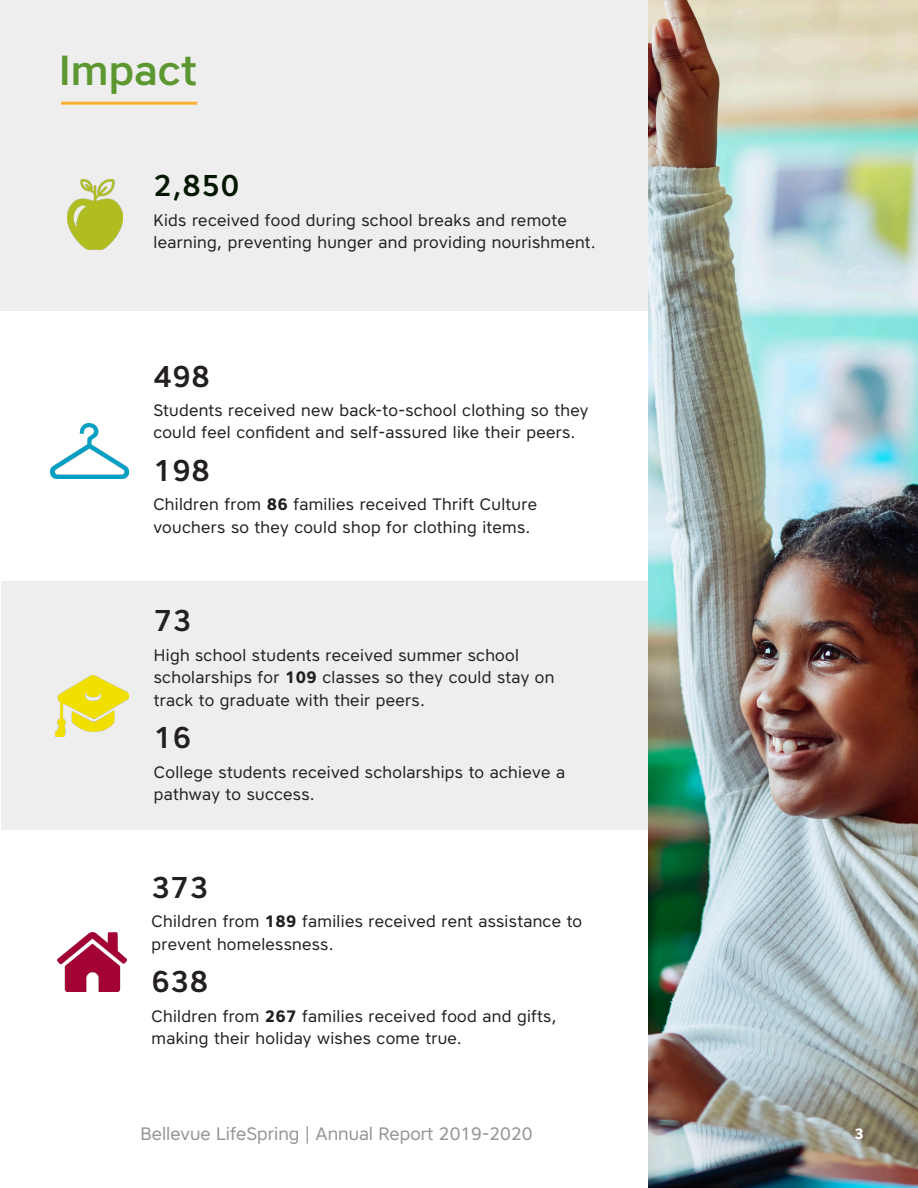
<style>
.page{position:relative;width:918px;height:1188px;background:#fff}
.page>*{position:absolute;margin:0;border:0;box-sizing:border-box;transform-origin:0 0}
.t1{font:500 42px "Core Sans A55";color:#5c9731}
.head-3{font:500 30px "Core Sans A55";letter-spacing:.02em;color:#231f20}
.head-3-2{font:500 30px "Core Sans A55";color:#031700}
.t2{font:18px "Core Sans A45";color:#939598}
.head-3-3{font:16.5px/22.5px "Core Sans A45";letter-spacing:.02em;color:#231f20}
.t3{font:700 15px "Core Sans A65";color:#fff}
.s1{font-family:"Core Sans A65";font-weight:700}
</style>
<div class="page">
<div style="left:1px;top:581px;width:677px;height:249px;background:#eee"></div>
<div style="left:2px;top:0;width:677px;height:310px;background:#eee"></div>
<hr style="left:0;top:0;width:3px;height:310px;background:#eee">
<img style="left:649px;top:0;width:269px;height:1188px">
<img style="left:50px;top:423px;width:79px;height:55px">
<img style="left:58px;top:933px;width:68px;height:59px">
<img style="left:68px;top:180px;width:55px;height:69px">
<hr style="left:61px;top:102px;width:136px;height:3px;background:#fbb033">
<img style="left:55px;top:676px;width:74px;height:60px">
<p class="t1" style="left:59px;top:42px;width:140px">Impact</p>
<p class="head-3-2" style="left:154px;top:166px;width:87px">2,850</p>
<p class="head-3-3" style="left:154px;top:208px;width:444px">Kids received food during school breaks and remote learning, preventing hunger and providing nourishment.</p>
<p class="head-3" style="left:153px;top:356px;width:58px">498</p>
<p class="head-3-3" style="left:153px;top:398px;width:437px">Students received new back-to-school clothing so they could feel confident and self-assured like their peers.</p>
<p class="head-3" style="left:153px;top:451px;width:58px">198</p>
<p class="head-3-3" style="left:153px;top:493px;width:385px">Children from <span class="s1">86</span> families received Thrift Culture vouchers so they could shop for clothing items.</p>
<p class="head-3" style="left:154px;top:601px;width:39px">73</p>
<p class="head-3-3" style="left:154px;top:643px;width:402px">High school students received summer school scholarships for <span class="s1">109</span> classes so they could stay on track to graduate with their peers.</p>
<p class="head-3" style="left:154px;top:718px;width:39px">16</p>
<p class="head-3-3" style="left:154px;top:760px;width:413px">College students received scholarships to achieve a pathway to success.</p>
<p class="head-3" style="left:152px;top:868px;width:58px">373</p>
<p class="head-3-3" style="left:152px;top:910px;width:432px">Children from <span class="s1">189</span> families received rent assistance to prevent homelessness.</p>
<p class="head-3" style="left:152px;top:962px;width:58px">638</p>
<p class="head-3-3" style="left:152px;top:1004px;width:407px">Children from <span class="s1">267</span> families received food and gifts, making their holiday wishes come true.</p>
<p class="t2" style="left:141px;top:1122px;width:394px">Bellevue LifeSpring | Annual Report 2019-2020</p>
<p class="t3" style="left:855px;top:1123px;width:11px">3</p>
</div>
